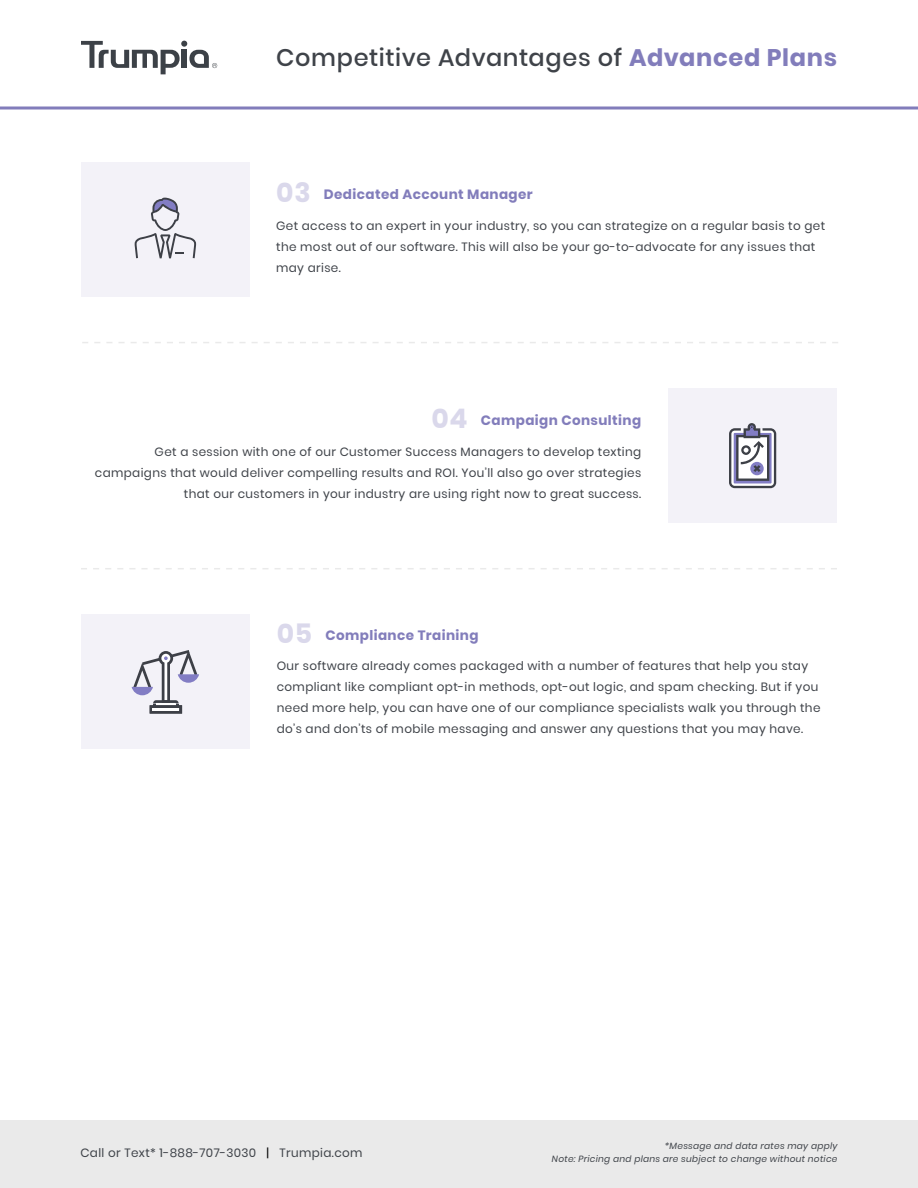
<style>
.page{position:relative;width:918px;height:1188px;background:#fff}
.page>*{position:absolute;margin:0;border:0;box-sizing:border-box;transform-origin:0 0}
.t1{font:500 24px "Poppins";letter-spacing:.025em;color:#3f4349}
.t2{font:700 13.5px "Poppins";letter-spacing:.03em;color:#827dbb}
.t3{font:12px/21px "Poppins";letter-spacing:.03em;color:#3f4349}
.t4{font:italic 9px/13.5px "Poppins";letter-spacing:.03em;color:#3f4349;text-align:right}
.s1{font-weight:700;color:#827dbb}
.s2{font-size:27px;color:#dad8eb}
.s3{color:#000}
</style>
<div class="page">
<svg style="left:81px;top:41px;width:136px;height:33px"></svg>
<div style="left:0;top:1120px;width:918px;height:68px;background:#eaeaea"></div>
<svg style="left:0;top:106px;width:918px;height:4px;background:#a19dcb"></svg>
<svg style="left:82px;top:342px;width:756px;height:1px"></svg>
<svg style="left:81px;top:568px;width:756px;height:1px"></svg>
<div style="left:81px;top:162px;width:169px;height:135px;background:#f3f2f8"></div>
<svg style="left:135px;top:198px;width:61px;height:60px"></svg>
<div style="left:668px;top:388px;width:169px;height:135px;background:#f3f2f8"></div>
<svg style="left:729px;top:423px;width:47px;height:65px"></svg>
<div style="left:81px;top:614px;width:169px;height:135px;background:#f3f2f8"></div>
<svg style="left:132px;top:650px;width:67px;height:64px"></svg>
<h1 class="t1" style="left:276px;top:43px;width:562px">Competitive Advantages of <span class="s1">Advanced Plans</span></h1>
<p class="t2" style="left:276px;top:186px;width:258px"><span class="s2">03</span> Dedicated Account Manager</p>
<p class="t3" style="left:276px;top:215px;width:551px">Get access to an expert in your industry, so you can strategize on a regular basis to get the most out of our software. This will also be your go-to-advocate for any issues that may arise.</p>
<p class="t2" style="left:431px;top:413px;width:211px"><span class="s2">04</span> Campaign Consulting</p>
<p class="t3" style="left:95px;top:441px;width:548px;text-align:right">Get a session with one of our Customer Success Managers to develop texting campaigns that would deliver compelling results and ROI. You’ll also go over strategies that our customers in your industry are using right now to great success.</p>
<p class="t2" style="left:277px;top:627px;width:203px"><span class="s2">05</span> Compliance Training</p>
<p class="t3" style="left:277px;top:656px;width:545px">Our software already comes packaged with a number of features that help you stay compliant like compliant opt-in methods, opt-out logic, and spam checking. But if you need more help, you can have one of our compliance specialists walk you through the do’s and don’ts of mobile messaging and answer any questions that you may have.</p>
<p class="t3" style="left:80px;top:1143px;width:284px">Call or Text* 1-888-707-3030 <span class="s3">|</span> Trumpia.com</p>
<p class="t4" style="left:552px;top:1139px;width:287px">*Message and data rates may apply<br>Note: Pricing and plans are subject to change without notice</p>
</div>
